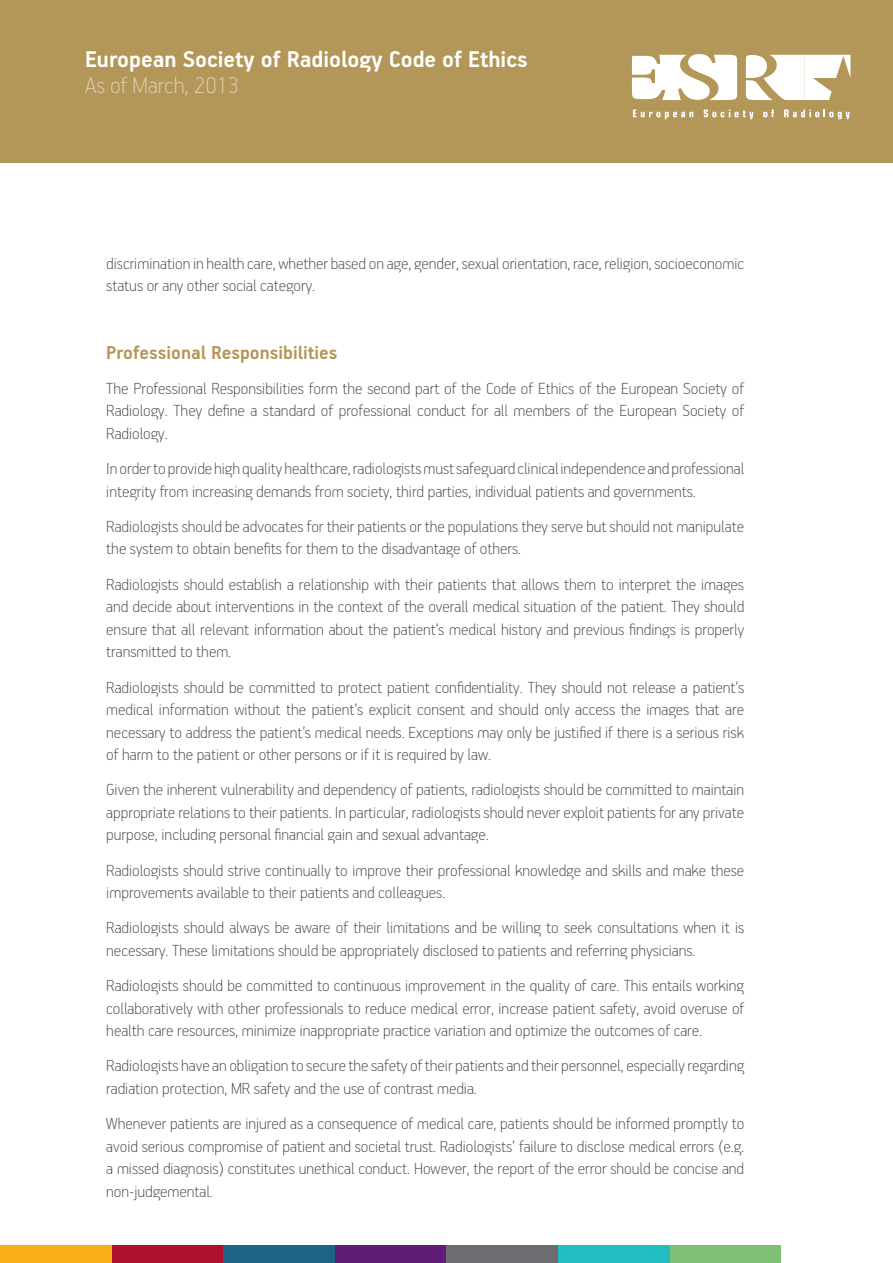
<style>
.page{position:relative;width:893px;height:1263px;background:#fff}
.page>*{position:absolute;margin:0;border:0;box-sizing:border-box;transform-origin:0 0}
.t1{font:700 25.5px "PF Handbook Pro";color:#fff}
.t2{font:100 25.5px "PF Handbook Pro";color:#deceb0}
.t3{font:700 21px "PF Handbook Pro";color:#b39758}
.t4{font:100 18px/22.5px "PF Handbook Pro";color:#4b4c4d}
</style>
<div class="page">
<div style="left:0;top:0;width:893px;height:163px;background:#b39758"></div>
<svg style="left:632px;top:54px;width:218px;height:46px"></svg>
<svg style="left:633px;top:110px;width:60px;height:9px"></svg>
<svg style="left:704px;top:109px;width:49px;height:10px"></svg>
<svg style="left:763px;top:109px;width:11px;height:8px"></svg>
<svg style="left:784px;top:110px;width:66px;height:9px"></svg>
<div style="left:112px;top:1245px;width:111px;height:18px;background:#af112c"></div>
<div style="left:0;top:1245px;width:112px;height:18px;background:#faaf18"></div>
<div style="left:223px;top:1245px;width:112px;height:18px;background:#1e6385"></div>
<div style="left:335px;top:1245px;width:111px;height:18px;background:#611c78"></div>
<div style="left:446px;top:1245px;width:112px;height:18px;background:#6c6d70"></div>
<div style="left:558px;top:1245px;width:112px;height:18px;background:#21bdc1"></div>
<div style="left:670px;top:1245px;width:111px;height:18px;background:#7fc077"></div>
<h1 class="t1" style="left:85px;top:44px;width:444px">European Society of Radiology Code of Ethics</h1>
<h1 class="t2" style="left:85px;top:70px;width:156px">As of March, 2013</h1>
<p class="t4" style="left:106px;top:251px;width:639px">discrimination in health care, whether based on age, gender, sexual orientation, race, religion, socioeconomic status or any other social category.</p>
<p class="t3" style="left:106px;top:339px;width:233px">Professional Responsibilities</p>
<p class="t4" style="left:106px;top:376px;width:639px;text-align:justify">The Professional Responsibilities form the second part of the Code of Ethics of the European Society of Radiology. They define a standard of professional conduct for all members of the European Society of Radiology.</p>
<p class="t4" style="left:106px;top:457px;width:639px">In order to provide high quality healthcare, radiologists must safeguard clinical independence and professional integrity from increasing demands from society, third parties, individual patients and governments.</p>
<p class="t4" style="left:106px;top:514px;width:639px">Radiologists should be advocates for their patients or the populations they serve but should not manipulate the system to obtain benefits for them to the disadvantage of others.</p>
<p class="t4" style="left:106px;top:572px;width:639px;text-align:justify">Radiologists should establish a relationship with their patients that allows them to interpret the images and decide about interventions in the context of the overall medical situation of the patient. They should ensure that all relevant information about the patient’s medical history and previous findings is properly transmitted to them.</p>
<p class="t4" style="left:106px;top:675px;width:639px;text-align:justify">Radiologists should be committed to protect patient confidentiality. They should not release a patient’s medical information without the patient’s explicit consent and should only access the images that are necessary to address the patient’s medical needs. Exceptions may only be justified if there is a serious risk of harm to the patient or other persons or if it is required by law.</p>
<p class="t4" style="left:106px;top:778px;width:639px;text-align:justify">Given the inherent vulnerability and dependency of patients, radiologists should be committed to maintain appropriate relations to their patients. In particular, radiologists should never exploit patients for any private purpose, including personal financial gain and sexual advantage.</p>
<p class="t4" style="left:106px;top:858px;width:639px">Radiologists should strive continually to improve their professional knowledge and skills and make these improvements available to their patients and colleagues.</p>
<p class="t4" style="left:106px;top:916px;width:639px">Radiologists should always be aware of their limitations and be willing to seek consultations when it is necessary. These limitations should be appropriately disclosed to patients and referring physicians.</p>
<p class="t4" style="left:106px;top:973px;width:639px;text-align:justify">Radiologists should be committed to continuous improvement in the quality of care. This entails working collaboratively with other professionals to reduce medical error, increase patient safety, avoid overuse of health care resources, minimize inappropriate practice variation and optimize the outcomes of care.</p>
<p class="t4" style="left:106px;top:1054px;width:639px">Radiologists have an obligation to secure the safety of their patients and their personnel, especially regarding radiation protection, MR safety and the use of contrast media.</p>
<p class="t4" style="left:106px;top:1111px;width:639px;text-align:justify">Whenever patients are injured as a consequence of medical care, patients should be informed promptly to avoid serious compromise of patient and societal trust. Radiologists’ failure to disclose medical errors (e.g. a missed diagnosis) constitutes unethical conduct. However, the report of the error should be concise and non-judgemental.</p>
</div>
